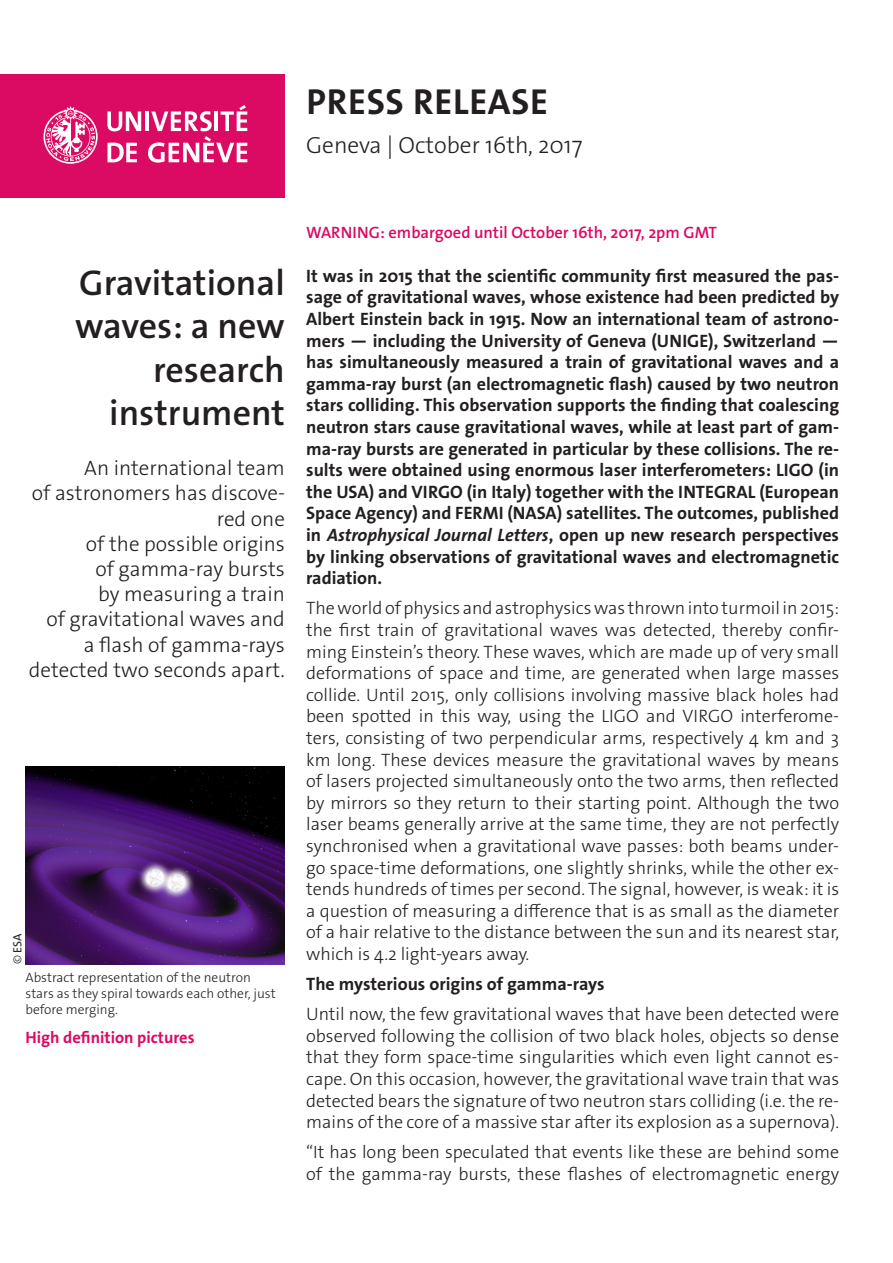
<style>
.page{position:relative;width:893px;height:1263px;background:#fff}
.page>*{position:absolute;margin:0;border:0;box-sizing:border-box;transform-origin:0 0}
._4__texte_courant{font:700 36.3px "The Sans Os F";letter-spacing:.02em;color:#231f20}
._1__grand_titre{font:600 36px/43.2px "The Sans Os F";color:#231f20;text-align:right}
._4__texte_courant-2{font:300 23.4px "The Sans Os F";color:#231f20}
._1__grand_titre-2{font:300 21px/25.2px "The Sans Os F";color:#231f20;text-align:right}
._4__texte_courant-3{font:300 18px/21.6px "The Sans Os F";color:#231f20;text-align:justify}
._4__texte_courant-4{font:700 18px/21.6px "The Sans Os F";color:#231f20;text-align:justify}
.embargo{font:600 16.5px "The Sans Os F";color:#db0a62}
.t1{font:700 16.5px "The Sans Os F";color:#db0a62}
.t2{font:300 13.5px/16.2px "The Sans Os F";color:#231f20}
.t3{font:12px "The Sans Os F";color:#231f20}
.s1{font-weight:300}
.s2{font-style:italic}
</style>
<div class="page">
<div style="left:0;top:74px;width:285px;height:124px;background:#db0a62"></div>
<svg style="left:44px;top:106px;width:54px;height:58px"></svg>
<svg style="left:107px;top:111px;width:34px;height:20px"></svg>
<hr style="left:145px;top:111px;width:4px;height:20px;background:#fff">
<svg style="left:107px;top:143px;width:30px;height:19px"></svg>
<svg style="left:148px;top:105px;width:99px;height:58px"></svg>
<img style="left:26px;top:766px;width:259px;height:198px">
<p class="_4__texte_courant" style="left:306px;top:78px;width:243px">PRESS RELEASE</p>
<p class="_4__texte_courant-2" style="left:306px;top:130px;width:278px">Geneva | October 16th, 2017</p>
<p class="_1__grand_titre" style="left:75px;top:262px;width:211px">Gravitational waves: a new research</p>
<p class="_1__grand_titre" style="left:109px;top:391px;width:177px">instrument</p>
<p class="_1__grand_titre-2" style="left:84px;top:456px;width:202px">An international team</p>
<p class="_1__grand_titre-2" style="left:32px;top:481px;width:255px">of astronomers has discove&shy;red one</p>
<p class="_1__grand_titre-2" style="left:86px;top:531px;width:200px">of the possible origins</p>
<p class="_1__grand_titre-2" style="left:95px;top:556px;width:191px">of gamma-ray bursts</p>
<p class="_1__grand_titre-2" style="left:98px;top:582px;width:188px">by measuring a train</p>
<p class="_1__grand_titre-2" style="left:46px;top:607px;width:240px">of gravitational waves and</p>
<p class="_1__grand_titre-2" style="left:84px;top:632px;width:203px">a flash of gamma-rays</p>
<p class="_1__grand_titre-2" style="left:29px;top:657px;width:257px">detected two seconds apart.</p>
<p class="t3" style="left:10px;top:964px;width:32px;rotate:-90deg"><span class="s1">©</span> ESA</p>
<p class="t2" style="left:26px;top:969px;width:252px">Abstract representation of the neutron stars as they spiral towards each other, just before merging.</p>
<p class="t1" style="left:26px;top:1027px;width:171px">High definition pictures</p>
<p class="embargo" style="left:306px;top:222px;width:412px">WARNING: embargoed until October 16th, 2017, 2pm GMT</p>
<p class="_4__texte_courant-4" style="left:306px;top:265px;width:534px">It was in 2015 that the scientific community first measured the pas&shy;sage of gravitational waves, whose existence had been predicted by Albert Einstein back in 1915. Now an international team of astrono&shy;mers — including the University of Geneva (UNIGE), Switzerland — has simultaneously measured a train of gravitational waves and a gamma-ray burst (an electromagnetic flash) caused by two neutron stars colliding. This observation supports the finding that coalescing neutron stars cause gravitational waves, while at least part of gam&shy;ma-ray bursts are generated in particular by these collisions. The re&shy;sults were obtained using enormous laser interferometers: LIGO (in the USA) and VIRGO (in Italy) together with the INTEGRAL (European Space Agency) and FERMI (NASA) satellites. The outcomes, published in <span class="s2">Astrophysical Journal Letters</span>, open up new research perspectives by linking observations of gravitational waves and electromagnetic radiation.</p>
<p class="_4__texte_courant-3" style="left:306px;top:598px;width:534px">The world of physics and astrophysics was thrown into turmoil in 2015: the first train of gravitational waves was detected, thereby confir&shy;ming Einstein’s theory. These waves, which are made up of very small deformations of space and time, are generated when large masses collide. Until 2015, only collisions involving massive black holes had been spotted in this way, using the LIGO and VIRGO interferome&shy;ters, consisting of two perpendicular arms, respectively 4 km and 3 km long. These devices measure the gravitational waves by means of lasers projected simultaneously onto the two arms, then reflected by mirrors so they return to their starting point. Although the two laser beams generally arrive at the same time, they are not perfectly synchronised when a gravitational wave passes: both beams under&shy;go space-time deformations, one slightly shrinks, while the other ex&shy;tends hundreds of times per second. The signal, however, is weak: it is a question of measuring a difference that is as small as the diameter of a hair relative to the distance between the sun and its nearest star, which is 4.2 light-years away.</p>
<p class="_4__texte_courant-4" style="left:306px;top:973px;width:300px">The mysterious origins of gamma-rays</p>
<p class="_4__texte_courant-3" style="left:306px;top:1003px;width:534px">Until now, the few gravitational waves that have been detected were observed following the collision of two black holes, objects so dense that they form space-time singularities which even light cannot es&shy;cape. On this occasion, however, the gravitational wave train that was detected bears the signature of two neutron stars colliding (i.e. the re&shy;mains of the core of a massive star after its explosion as a supernova).</p>
<p class="_4__texte_courant-3" style="left:306px;top:1141px;width:534px">“It has long been speculated that events like these are behind some of the gamma-ray bursts, these flashes of electromagnetic energy</p>
</div>
